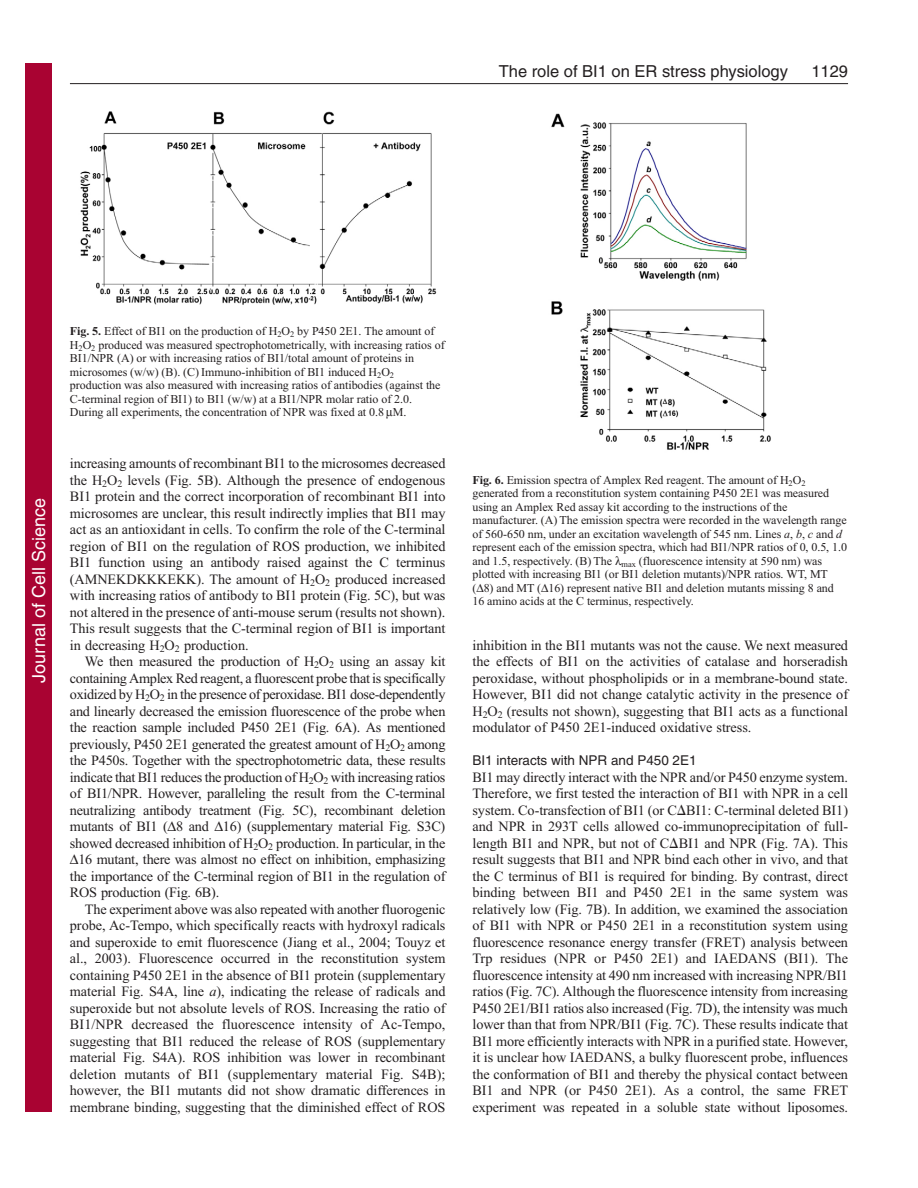
<style>
.page{position:relative;width:918px;height:1188px;background:#fff}
.page>*{position:absolute;margin:0;border:0;box-sizing:border-box;transform-origin:0 0}
.t1{font:18px "Helvetica";color:#fff}
.t2{font:16.5px "Helvetica";color:#231f20}
.t3{font:14.25px/16.5px "Times New Roman";letter-spacing:-.01em;color:#231f20;text-align:justify}
.t4{font:13.5px "Helvetica";color:#231f20}
.t5{font:12px/13.5px "Times New Roman";letter-spacing:-.005em;color:#231f20}
.s1{font-weight:700}
.s2{font-style:italic}
.s3{font-family:"Mathematical Pi One"}
</style>
<div class="page">
<hr style="left:70px;top:83px;width:778px;height:1px;background:#231f20">
<img style="left:80px;top:111px;width:357px;height:194px">
<img style="left:551px;top:113px;width:220px;height:337px">
<div style="left:26px;top:64px;width:26px;height:1048px;background:#a90332"></div>
<p class="t2" style="left:499px;top:65px;width:291px">The role of BI1 on ER stress physiology</p>
<p class="t2" style="left:811px;top:65px;width:38px">1129</p>
<p class="t1" style="left:28px;top:683px;width:186px;rotate:-90deg">Journal of Cell Science</p>
<p class="t5" style="left:70px;top:326px;width:376px"><span class="s1">Fig. 5.</span> Effect of BI1 on the production of H<sub>2</sub>O<sub>2</sub> by P450 2E1. The amount of H<sub>2</sub>O<sub>2</sub> produced was measured spectrophotometrically, with increasing ratios of BI1/NPR (A) or with increasing ratios of BI1/total amount of proteins in microsomes (w/w) (B). (C) Immuno-inhibition of BI1 induced H<sub>2</sub>O<sub>2 </sub>production was also measured with increasing ratios of antibodies (against the C-terminal region of BI1) to BI1 (w/w) at a BI1/NPR molar ratio of 2.0.<br>During all experiments, the concentration of NPR was fixed at 0.8 M.</p>
<p class="t3" style="left:70px;top:456px;width:377px">increasing amounts of recombinant BI1 to the microsomes decreased the H<sub>2</sub>O<sub>2</sub> levels (Fig. 5B). Although the presence of endogenous BI1 protein and the correct incorporation of recombinant BI1 into microsomes are unclear, this result indirectly implies that BI1 may act as an antioxidant in cells. To confirm the role of the C-terminal region of BI1 on the regulation of ROS production, we inhibited BI1 function using an antibody raised against the C terminus (AMNEKDKKKEKK). The amount of H<sub>2</sub>O<sub>2</sub> produced increased with increasing ratios of antibody to BI1 protein (Fig. 5C), but was not altered in the presence of anti-mouse serum (results not shown).<br>This result suggests that the C-terminal region of BI1 is important in decreasing H<sub>2</sub>O<sub>2</sub> production.</p>
<p class="t3" style="left:85px;top:654px;width:362px">We then measured the production of H<sub>2</sub>O<sub>2</sub> using an assay kit</p>
<p class="t3" style="left:70px;top:671px;width:377px">containing Amplex Red reagent, a fluorescent probe that is specifically</p>
<p class="t3" style="left:70px;top:687px;width:377px">oxidized by H<sub>2</sub>O<sub>2</sub> in the presence of peroxidase. BI1 dose-dependently</p>
<p class="t3" style="left:70px;top:704px;width:377px">and linearly decreased the emission fluorescence of the probe when</p>
<p class="t3" style="left:70px;top:720px;width:377px">the reaction sample included P450 2E1 (Fig. 6A). As mentioned</p>
<p class="t3" style="left:70px;top:737px;width:377px">previously, P450 2E1 generated the greatest amount of H<sub>2</sub>O<sub>2</sub> among</p>
<p class="t3" style="left:70px;top:753px;width:377px">the P450s. Together with the spectrophotometric data, these results</p>
<p class="t3" style="left:70px;top:770px;width:377px">indicate that BI1 reduces the production of H<sub>2</sub>O<sub>2</sub> with increasing ratios</p>
<p class="t3" style="left:70px;top:786px;width:377px">of BI1/NPR. However, paralleling the result from the C-terminal</p>
<p class="t3" style="left:70px;top:803px;width:377px">neutralizing antibody treatment (Fig. 5C), recombinant deletion</p>
<p class="t3" style="left:70px;top:819px;width:377px">mutants of BI1 ( 8 and 16) (supplementary material Fig. S3C)</p>
<p class="t3" style="left:70px;top:836px;width:377px">showed decreased inhibition of H<sub>2</sub>O<sub>2</sub> production. In particular, in the</p>
<p class="t3" style="left:78px;top:852px;width:369px">16 mutant, there was almost no effect on inhibition, emphasizing</p>
<p class="t3" style="left:70px;top:869px;width:377px">the importance of the C-terminal region of BI1 in the regulation of</p>
<p class="t3" style="left:70px;top:885px;width:151px">ROS production (Fig. 6B).</p>
<p class="t3" style="left:85px;top:902px;width:362px">The experiment above was also repeated with another fluorogenic</p>
<p class="t3" style="left:70px;top:918px;width:377px">probe, Ac-Tempo, which specifically reacts with hydroxyl radicals</p>
<p class="t3" style="left:70px;top:935px;width:377px">and superoxide to emit fluorescence (Jiang et al., 2004; Touyz et</p>
<p class="t3" style="left:70px;top:951px;width:377px">al., 2003). Fluorescence occurred in the reconstitution system</p>
<p class="t3" style="left:70px;top:968px;width:377px">containing P450 2E1 in the absence of BI1 protein (supplementary</p>
<p class="t3" style="left:70px;top:984px;width:377px">material Fig. S4A, line <span class="s2">a</span>), indicating the release of radicals and</p>
<p class="t3" style="left:70px;top:1001px;width:377px">superoxide but not absolute levels of ROS. Increasing the ratio of</p>
<p class="t3" style="left:70px;top:1017px;width:377px">BI1/NPR decreased the fluorescence intensity of Ac-Tempo,</p>
<p class="t3" style="left:70px;top:1034px;width:377px">suggesting that BI1 reduced the release of ROS (supplementary</p>
<p class="t3" style="left:70px;top:1050px;width:377px">material Fig. S4A). ROS inhibition was lower in recombinant</p>
<p class="t3" style="left:70px;top:1067px;width:377px">deletion mutants of BI1 (supplementary material Fig. S4B);</p>
<p class="t3" style="left:70px;top:1083px;width:377px">however, the BI1 mutants did not show dramatic differences in</p>
<p class="t3" style="left:70px;top:1100px;width:377px">membrane binding, suggesting that the diminished effect of ROS</p>
<p class="t5" style="left:472px;top:474px;width:376px"><span class="s1">Fig. 6.</span> Emission spectra of Amplex Red reagent. The amount of H<sub>2</sub>O<sub>2 </sub>generated from a reconstitution system containing P450 2E1 was measured using an Amplex Red assay kit according to the instructions of the manufacturer. (A) The emission spectra were recorded in the wavelength range of 560-650 nm, under an excitation wavelength of 545 nm. Lines <span class="s2">a</span>, <span class="s2">b</span>, <span class="s2">c</span> and <span class="s2">d </span>represent each of the emission spectra, which had BI1/NPR ratios of 0, 0.5, 1.0 and 1.5, respectively. (B) The <sub>max</sub> (fluorescence intensity at 590 nm) was plotted with increasing BI1 (or BI1 deletion mutants)/NPR ratios. WT, MT<br>( 8) and MT ( 16) represent native BI1 and deletion mutants missing 8 and 16 amino acids at the C terminus, respectively.</p>
<p class="t3" style="left:472px;top:638px;width:377px">inhibition in the BI1 mutants was not the cause. We next measured the effects of BI1 on the activities of catalase and horseradish peroxidase, without phospholipids or in a membrane-bound state.<br>However, BI1 did not change catalytic activity in the presence of H<sub>2</sub>O<sub>2</sub> (results not shown), suggesting that BI1 acts as a functional modulator of P450 2E1-induced oxidative stress.</p>
<p class="t4" style="left:472px;top:755px;width:226px">BI1 interacts with NPR and P450 2E1</p>
<p class="t3" style="left:472px;top:770px;width:377px">BI1 may directly interact with the NPR and/or P450 enzyme system.<br>Therefore, we first tested the interaction of BI1 with NPR in a cell system. Co-transfection of BI1 (or C<span class="s3">-</span>BI1: C-terminal deleted BI1) and NPR in 293T cells allowed co-immunoprecipitation of full&shy;length BI1 and NPR, but not of C<span class="s3">-</span>BI1 and NPR (Fig. 7A). This result suggests that BI1 and NPR bind each other in vivo, and that the C terminus of BI1 is required for binding. By contrast, direct binding between BI1 and P450 2E1 in the same system was relatively low (Fig. 7B). In addition, we examined the association of BI1 with NPR or P450 2E1 in a reconstitution system using fluorescence resonance energy transfer (FRET) analysis between Trp residues (NPR or P450 2E1) and IAEDANS (BI1). The fluorescence intensity at 490 nm increased with increasing NPR/BI1 ratios (Fig. 7C). Although the fluorescence intensity from increasing P450 2E1/BI1 ratios also increased (Fig. 7D), the intensity was much lower than that from NPR/BI1 (Fig. 7C). These results indicate that BI1 more efficiently interacts with NPR in a purified state. However, it is unclear how IAEDANS, a bulky fluorescent probe, influences the conformation of BI1 and thereby the physical contact between BI1 and NPR (or P450 2E1). As a control, the same FRET experiment was repeated in a soluble state without liposomes.</p>
</div>
